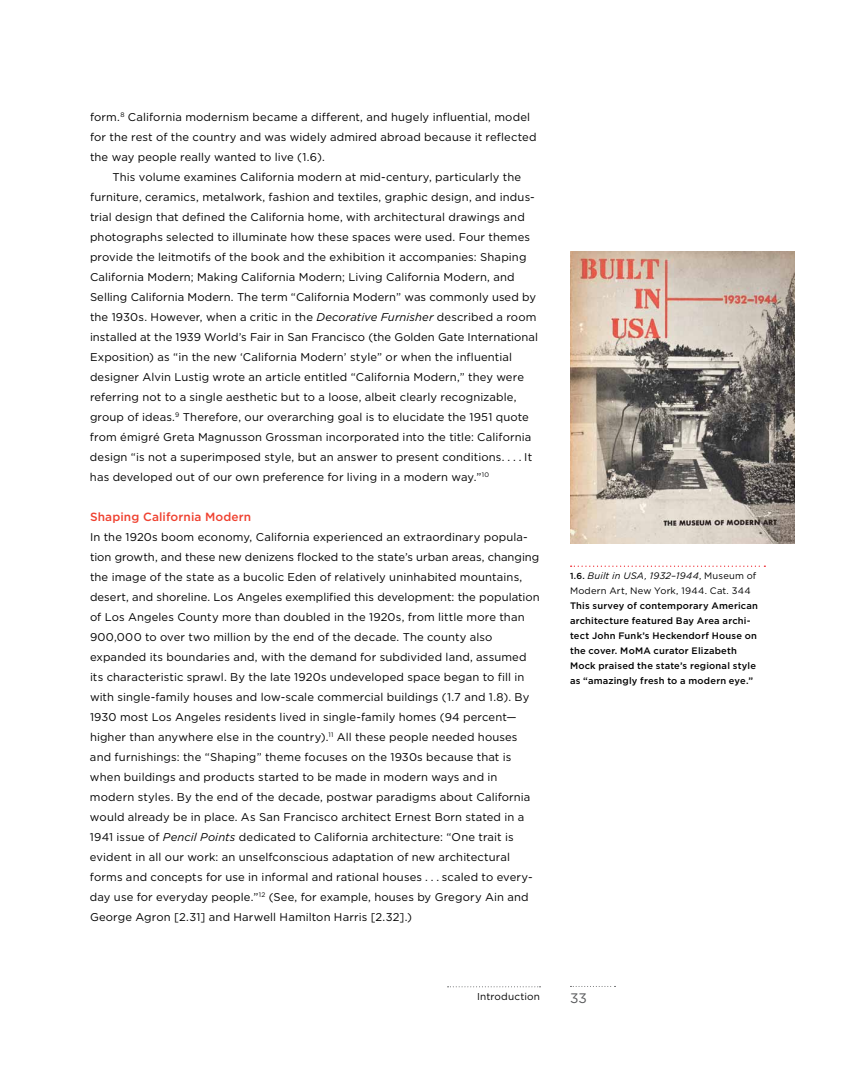
<style>
.page{position:relative;width:855px;height:1080px;background:#fff}
.page>*{position:absolute;margin:0;border:0;box-sizing:border-box;transform-origin:0 0}
.t1{font:13.75px "Gotham";color:#58595b}
.t2{font:500 11.88px "Gotham";letter-spacing:.01em;color:#ef4130}
.t3{font:11.25px/20px "Gotham";letter-spacing:.01em;color:#000}
.t4{font:10px "Gotham";letter-spacing:.02em;color:#000}
.t5{font:500 9.38px/15px "Gotham";letter-spacing:.02em;color:#000}
.s1{font-style:italic}
.s2{font-size:8.75px}
.s3{font-weight:400;font-style:italic}
.s4{font-weight:400}
</style>
<div class="page">
<img style="left:570px;top:251px;width:225px;height:293px">
<svg style="left:571px;top:566px;width:194px;height:1px"></svg>
<svg style="left:570px;top:986px;width:46px;height:1px"></svg>
<svg style="left:448px;top:986px;width:93px;height:1px"></svg>
<p class="t3" style="left:90px;top:107px;width:442px">form.<sup>8</sup> California modernism became a different, and hugely influential, model</p>
<p class="t3" style="left:90px;top:127px;width:448px">for the rest of the country and was widely admired abroad because it reflected</p>
<p class="t3" style="left:90px;top:147px;width:236px">the way people really wanted to live (1.6).</p>
<p class="t3" style="left:113px;top:167px;width:410px">This volume examines California modern at mid-century, particularly the</p>
<p class="t3" style="left:90px;top:187px;width:446px">furniture, ceramics, metalwork, fashion and textiles, graphic design, and indus-</p>
<p class="t3" style="left:90px;top:207px;width:436px">trial design that defined the California home, with architectural drawings and</p>
<p class="t3" style="left:90px;top:227px;width:442px">photographs selected to illuminate how these spaces were used. Four themes</p>
<p class="t3" style="left:90px;top:247px;width:438px">provide the leitmotifs of the book and the exhibition it accompanies: Shaping</p>
<p class="t3" style="left:90px;top:267px;width:426px">California Modern; Making California Modern; Living California Modern, and</p>
<p class="t3" style="left:90px;top:287px;width:448px">Selling California Modern. The term “California Modern” was commonly used by</p>
<p class="t3" style="left:90px;top:307px;width:448px">the 1930s. However, when a critic in the <span class="s1">Decorative Furnisher</span> described a room</p>
<p class="t3" style="left:90px;top:327px;width:450px">installed at the 1939 World’s Fair in San Francisco (the Golden Gate International</p>
<p class="t3" style="left:90px;top:347px;width:424px">Exposition) as “in the new ‘California Modern’ style” or when the influential</p>
<p class="t3" style="left:90px;top:367px;width:435px">designer Alvin Lustig wrote an article entitled “California Modern,” they were</p>
<p class="t3" style="left:90px;top:387px;width:428px">referring not to a single aesthetic but to a loose, albeit clearly recognizable,</p>
<p class="t3" style="left:90px;top:407px;width:440px">group of ideas.<sup>9</sup> Therefore, our overarching goal is to elucidate the 1951 quote</p>
<p class="t3" style="left:90px;top:427px;width:443px">from émigré Greta Magnusson Grossman incorporated into the title: California</p>
<p class="t3" style="left:90px;top:447px;width:444px">design “is not a superimposed style, but an answer to present conditions. . . . It</p>
<p class="t3" style="left:90px;top:467px;width:401px">has developed out of our own preference for living in a modern way.”<sup>10</sup></p>
<p class="t2" style="left:90px;top:510px;width:163px">Shaping California Modern</p>
<p class="t3" style="left:90px;top:527px;width:451px">In the 1920s boom economy, California experienced an extraordinary popula&shy;tion growth, and these new denizens flocked to the state’s urban areas, changing the image of the state as a bucolic Eden of relatively uninhabited mountains, desert, and shoreline. Los Angeles exemplified this development: the population of Los Angeles County more than doubled in the 1920s, from little more than 900,000 to over two million by the end of the decade. The county also expanded its boundaries and, with the demand for subdivided land, assumed its characteristic sprawl. By the late 1920s undeveloped space began to fill in with single-family houses and low-scale commercial buildings (1.7 and 1.8). By 1930 most Los Angeles residents lived in single-family homes (94 percent— higher than anywhere else in the country).<sup>11</sup> All these people needed houses and furnishings: the “Shaping” theme focuses on the 1930s because that is when buildings and products started to be made in modern ways and in modern styles. By the end of the decade, postwar paradigms about California would already be in place. As San Francisco architect Ernest Born stated in a 1941 issue of <span class="s1">Pencil Points</span> dedicated to California architecture: “One trait is evident in all our work: an unselfconscious adaptation of new architectural forms and concepts for use in informal and rational houses . . . scaled to every&shy;day use for everyday people.”<sup>12</sup> (See, for example, houses by Gregory Ain and George Agron [2.31] and Harwell Hamilton Harris [2.32].)</p>
<p class="t5" style="left:570px;top:568px;width:190px"><span class="s2">1.6.</span> <span class="s3">Built in USA, 1932–1944</span><span class="s4">, Museum of Modern Art, New York, 1944. Cat. 344<br></span>This survey of contemporary American architecture featured Bay Area archi&shy;tect John Funk’s Heckendorf House on the cover. MoMA curator Elizabeth<br>M ock praised the state’s regional style as “amazingly fresh to a modern eye.”</p>
<p class="t4" style="left:477px;top:991px;width:64px">Introduction</p>
<p class="t1" style="left:570px;top:991px;width:18px">33</p>
</div>
